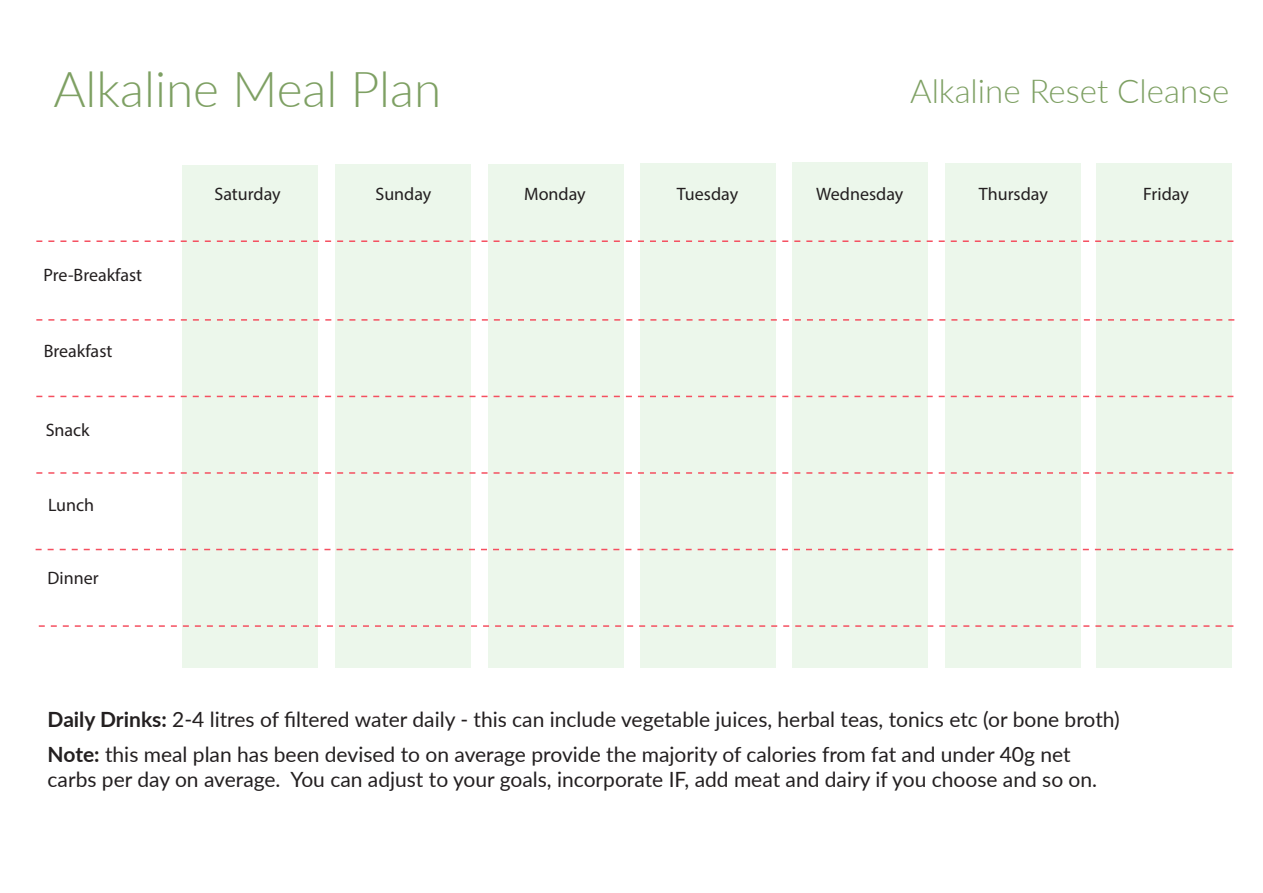
<style>
.page{position:relative;width:1263px;height:893px;background:#fff}
.page>*{position:absolute;margin:0;border:0;box-sizing:border-box;transform-origin:0 0}
.t1{font:300 49.5px "Lato";color:#7ea063}
.t2{font:300 33px "Lato";color:#7ea063}
.t3{font:21px/25.2px "Lato";color:#231f20}
.t4{font:18px "Myriad Pro";color:#231f20}
.s1{font-weight:700}
</style>
<div class="page">
<div style="left:183px;top:165px;width:135px;height:503px;background:#ecf7eb"></div>
<div style="left:336px;top:165px;width:135px;height:503px;background:#ecf7eb"></div>
<div style="left:488px;top:165px;width:135px;height:503px;background:#ecf7eb"></div>
<div style="left:641px;top:163px;width:135px;height:505px;background:#ecf7eb"></div>
<div style="left:792px;top:162px;width:135px;height:506px;background:#ecf7eb"></div>
<div style="left:946px;top:163px;width:135px;height:505px;background:#ecf7eb"></div>
<div style="left:1096px;top:163px;width:136px;height:505px;background:#ecf7eb"></div>
<svg style="left:36px;top:240px;width:1197px;height:2px"></svg>
<svg style="left:36px;top:319px;width:1198px;height:2px"></svg>
<svg style="left:36px;top:472px;width:1197px;height:2px"></svg>
<svg style="left:36px;top:396px;width:1197px;height:1px"></svg>
<svg style="left:36px;top:549px;width:1197px;height:1px"></svg>
<svg style="left:39px;top:625px;width:1194px;height:2px"></svg>
<p class="t1" style="left:53px;top:55px;width:389px">Alkaline Meal Plan</p>
<p class="t2" style="left:910px;top:68px;width:321px">Alkaline Reset Cleanse</p>
<p class="t4" style="left:44px;top:264px;width:100px">Pre-Breakfast</p>
<p class="t4" style="left:44px;top:340px;width:70px">Breakfast</p>
<p class="t4" style="left:46px;top:419px;width:46px">Snack</p>
<p class="t4" style="left:48px;top:493px;width:48px">Lunch</p>
<p class="t4" style="left:48px;top:567px;width:53px">Dinner</p>
<p class="t4" style="left:214px;top:183px;width:68px">Saturday</p>
<p class="t4" style="left:375px;top:183px;width:57px">Sunday</p>
<p class="t4" style="left:524px;top:183px;width:63px">Monday</p>
<p class="t4" style="left:677px;top:183px;width:63px">Tuesday</p>
<p class="t4" style="left:816px;top:183px;width:89px">Wednesday</p>
<p class="t4" style="left:979px;top:183px;width:70px">Thursday</p>
<p class="t4" style="left:1143px;top:183px;width:47px">Friday</p>
<p class="t3" style="left:48px;top:706px;width:1074px"><span class="s1">Daily Drinks:</span> 2-4 litres of filtered water daily - this can include vegetable juices, herbal teas, tonics etc (or bone broth)</p>
<p class="t3" style="left:48px;top:741px;width:1051px"><span class="s1">Note:</span> this meal plan has been devised to on average provide the majority of calories from fat and under 40g net carbs per day on average. You can adjust to your goals, incorporate IF, add meat and dairy if you choose and so on.</p>
</div>
